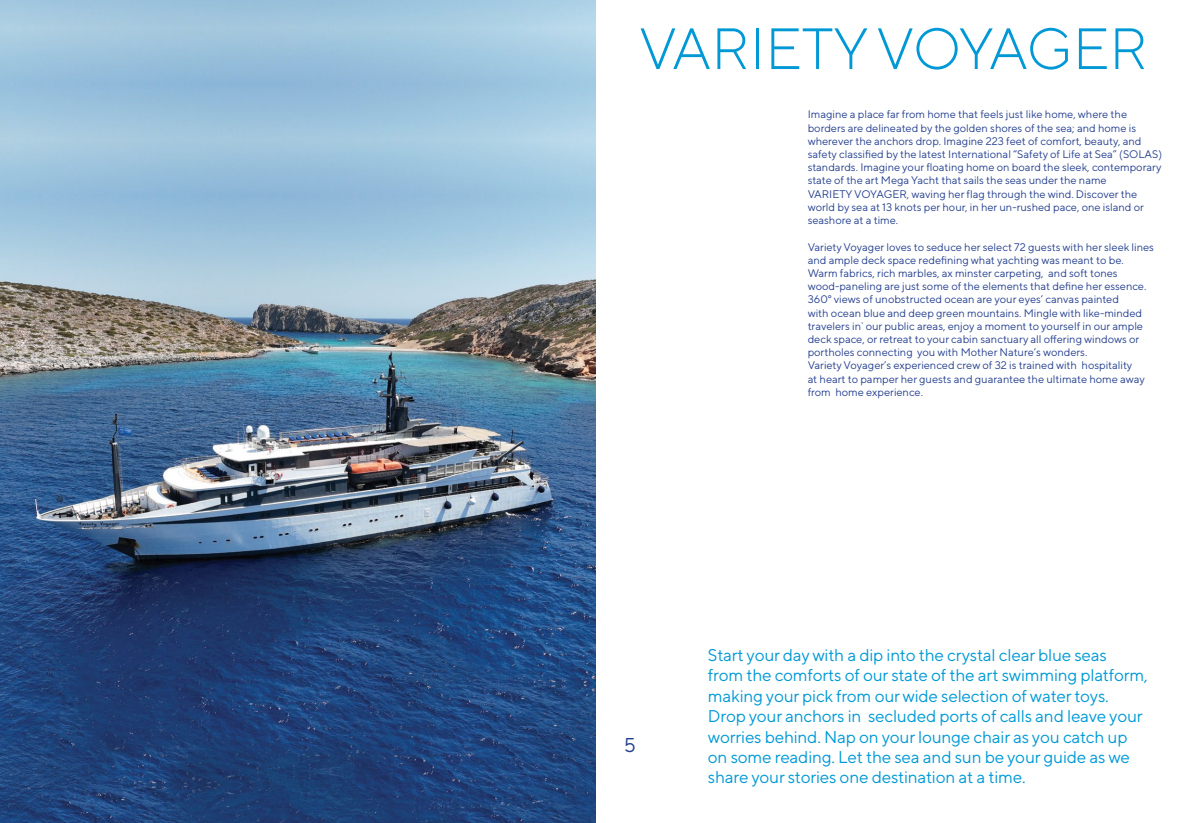
<style>
.page{position:relative;width:1191px;height:823px;background:#fff}
.page>*{position:absolute;margin:0;border:0;box-sizing:border-box;transform-origin:0 0}
.t1{font:300 58px "TT Norms Pro";color:#0099d6}
.t2{font:20px "TT Norms Pro";color:#25408f}
.t3{font:17px/20.4px "TT Norms Pro";letter-spacing:-.01em;color:#0099d6}
.t4{font:11px/13.2px "TT Norms Pro";color:#25408f}
</style>
<div class="page">
<img style="left:0;top:0;width:595px;height:822px">
<h1 class="t1" style="left:639px;top:12px;width:510px">VARIETY VOYAGER</h1>
<p class="t4" style="left:807px;top:107px;width:356px">Imagine a place far from home that feels just like home, where the borders are delineated by the golden shores of the sea; and home is wherever the anchors drop. Imagine 223 feet of comfort, beauty, and safety classified by the latest International “Safety of Life at Sea” (SOLAS) standards. Imagine your floating home on board the sleek, contemporary state of the art Mega Yacht that sails the seas under the name<br>VARIETY VOYAGER, waving her flag through the wind. Discover the world by sea at 13 knots per hour, in her un-rushed pace, one island or seashore at a time.</p>
<p class="t4" style="left:807px;top:239px;width:348px">Variety Voyager loves to seduce her select 72 guests with her sleek lines and ample deck space redefining what yachting was meant to be.<br>Warm fabrics, rich marbles, ax minster carpeting, and soft tones wood-paneling are just some of the elements that define her essence.<br>360° views of unobstructed ocean are your eyes’ canvas painted<br>with ocean blue and deep green mountains. Mingle with like-minded travelers in` our public areas, enjoy a moment to yourself in our ample deck space, or retreat to your cabin sanctuary all offering windows or portholes connecting you with Mother Nature’s wonders.<br>Variety Voyager’s experienced crew of 32 is trained with hospitality<br>at heart to pamper her guests and guarantee the ultimate home away from home experience.</p>
<h2 class="t2" style="left:624px;top:731px;width:14px">5</h2>
<p class="t3" style="left:708px;top:643px;width:441px">Start your day with a dip into the crystal clear blue seas<br>from the comforts of our state of the art swimming platform, making your pick from our wide selection of water toys.<br>Drop your anchors in secluded ports of calls and leave your worries behind. Nap on your lounge chair as you catch up on some reading. Let the sea and sun be your guide as we share your stories one destination at a time.</p>
</div>
